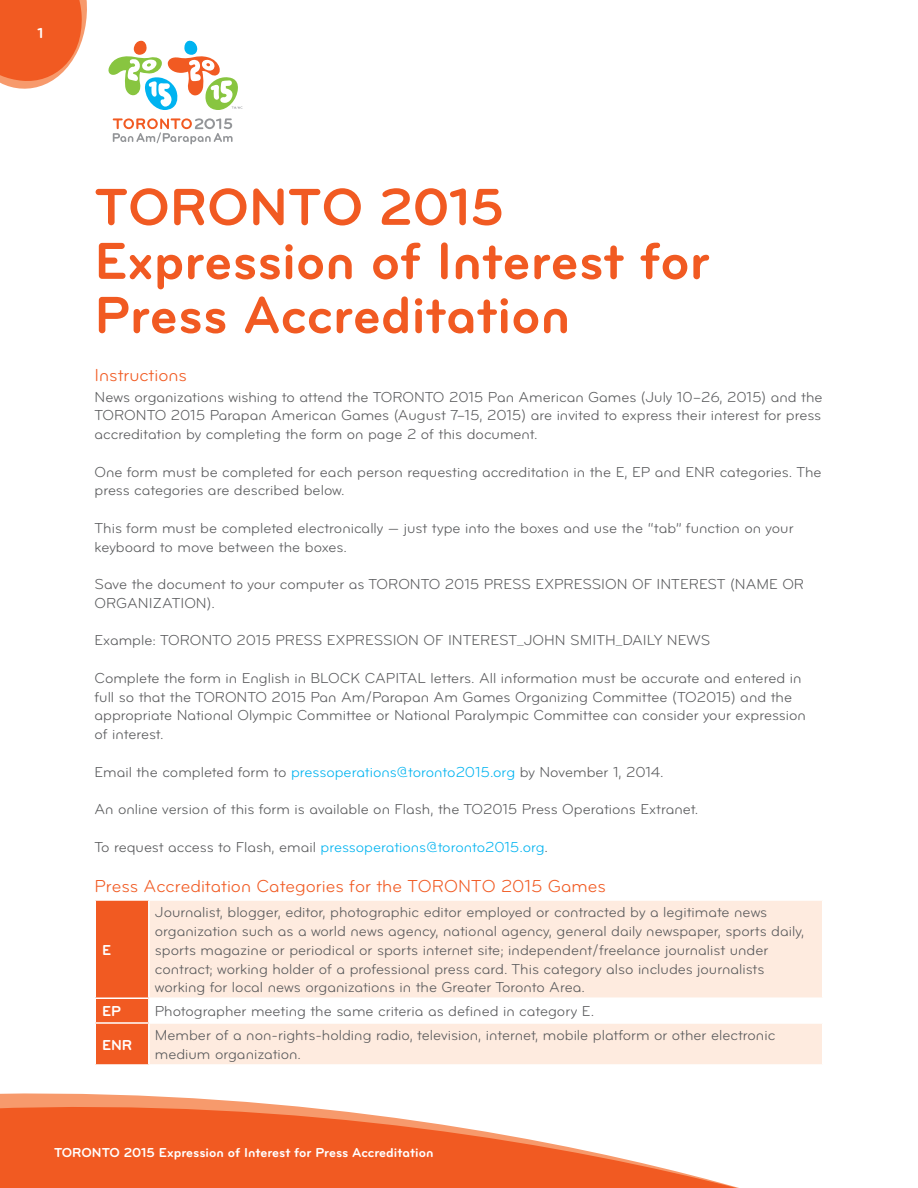
<style>
.page{position:relative;width:918px;height:1188px;background:#fff}
.page>*{position:absolute;margin:0;border:0;box-sizing:border-box;transform-origin:0 0}
.t1{font:54px/54px "Bryant Bold Alternate";color:#f15a22}
.t2{font:18px "Bryant Regular Alternate";color:#f15a22}
.t3{font:15px/18.8px "Bryant Regular Alternate";color:#58595b}
.t4{font:15px "Bryant Regular Alternate";color:#00b3f0}
.t5{font:15px "Bryant Bold Alternate";color:#fff}
.t6{font:13.5px "Bryant Bold Alternate";color:#fff}
.s1{color:#00b3f0}
.s2{color:#58595b}
</style>
<div class="page">
<svg style="left:0;top:0;width:87px;height:89px;background:#f37849"></svg>
<svg style="left:0;top:1093px;width:739px;height:95px;fill:#f15a22"></svg>
<div style="left:96px;top:901px;width:52px;height:163px;background:#f15a22"></div>
<svg style="left:150px;top:901px;width:672px;height:163px;background:#feede3"></svg>
<hr style="left:94px;top:998px;width:55px;height:1px;background:#fff">
<hr style="left:94px;top:1022px;width:55px;height:2px;background:#fff">
<hr style="left:149px;top:998px;width:674px;height:1px;background:#fff">
<hr style="left:149px;top:1022px;width:674px;height:2px;background:#fff">
<svg style="left:113px;top:118px;width:120px;height:26px"></svg>
<svg style="left:108px;top:40px;width:135px;height:70px"></svg>
<p class="t5" style="left:38px;top:24px;width:7px">1</p>
<h1 class="t1" style="left:94px;top:180px;width:617px">TORONTO 2015<br>Expression of Interest for<br>Press Accreditation</h1>
<p class="t2" style="left:94px;top:365px;width:94px">Instructions</p>
<p class="t3" style="left:94px;top:387px;width:730px;text-align:justify">News organizations wishing to attend the TORONTO 2015 Pan American Games (July 10–26, 2015) and the TORONTO 2015 Parapan American Games (August 7–15, 2015) are invited to express their interest for press accreditation by completing the form on page 2 of this document.</p>
<p class="t3" style="left:94px;top:462px;width:729px">One form must be completed for each person requesting accreditation in the E, EP and ENR categories. The press categories are described below.</p>
<p class="t3" style="left:94px;top:519px;width:701px">This form must be completed electronically — just type into the boxes and use the “tab” function on your keyboard to move between the boxes.</p>
<p class="t3" style="left:94px;top:575px;width:711px">Save the document to your computer as TORONTO 2015 PRESS EXPRESSION OF INTEREST (NAME OR<br>ORGANIZATION).</p>
<p class="t3" style="left:94px;top:631px;width:617px">Example: TORONTO 2015 PRESS EXPRESSION OF INTEREST_JOHN SMITH_DAILY NEWS</p>
<p class="t3" style="left:94px;top:669px;width:713px">Complete the form in English in BLOCK CAPITAL letters. All information must be accurate and entered in full so that the TORONTO 2015 Pan Am/Parapan Am Games Organizing Committee (TO2015) and the appropriate National Olympic Committee or National Paralympic Committee can consider your expression of interest.</p>
<p class="t3" style="left:94px;top:762px;width:571px">Email the completed form to <span class="s1">pressoperations@toronto2015.org</span> by November 1, 2014.</p>
<p class="t3" style="left:94px;top:800px;width:605px">An online version of this form is available on Flash, the TO2015 Press Operations Extranet.</p>
<p class="t4" style="left:94px;top:838px;width:455px"><span class="s2">To request access to Flash, email</span> pressoperations@toronto2015.org<span class="s2">.</span></p>
<p class="t2" style="left:94px;top:875px;width:513px">Press Accreditation Categories for the TORONTO 2015 Games</p>
<p class="t5" style="left:102px;top:940px;width:11px">E</p>
<p class="t3" style="left:155px;top:903px;width:651px">Journalist, blogger, editor, photographic editor employed or contracted by a legitimate news organization such as a world news agency, national agency, general daily newspaper, sports daily, sports magazine or periodical or sports internet site; independent/freelance journalist under contract; working holder of a professional press card. This category also includes journalists working for local news organizations in the Greater Toronto Area.</p>
<p class="t5" style="left:102px;top:1002px;width:20px">EP</p>
<p class="t3" style="left:155px;top:1001px;width:441px">Photographer meeting the same criteria as defined in category E.</p>
<p class="t5" style="left:102px;top:1035px;width:32px">ENR</p>
<p class="t3" style="left:155px;top:1026px;width:622px">Member of a non-rights-holding radio, television, internet, mobile platform or other electronic medium organization.</p>
<p class="t6" style="left:54px;top:1144px;width:381px">TORONTO 2015 Expression of Interest for Press Accreditation</p>
</div>
